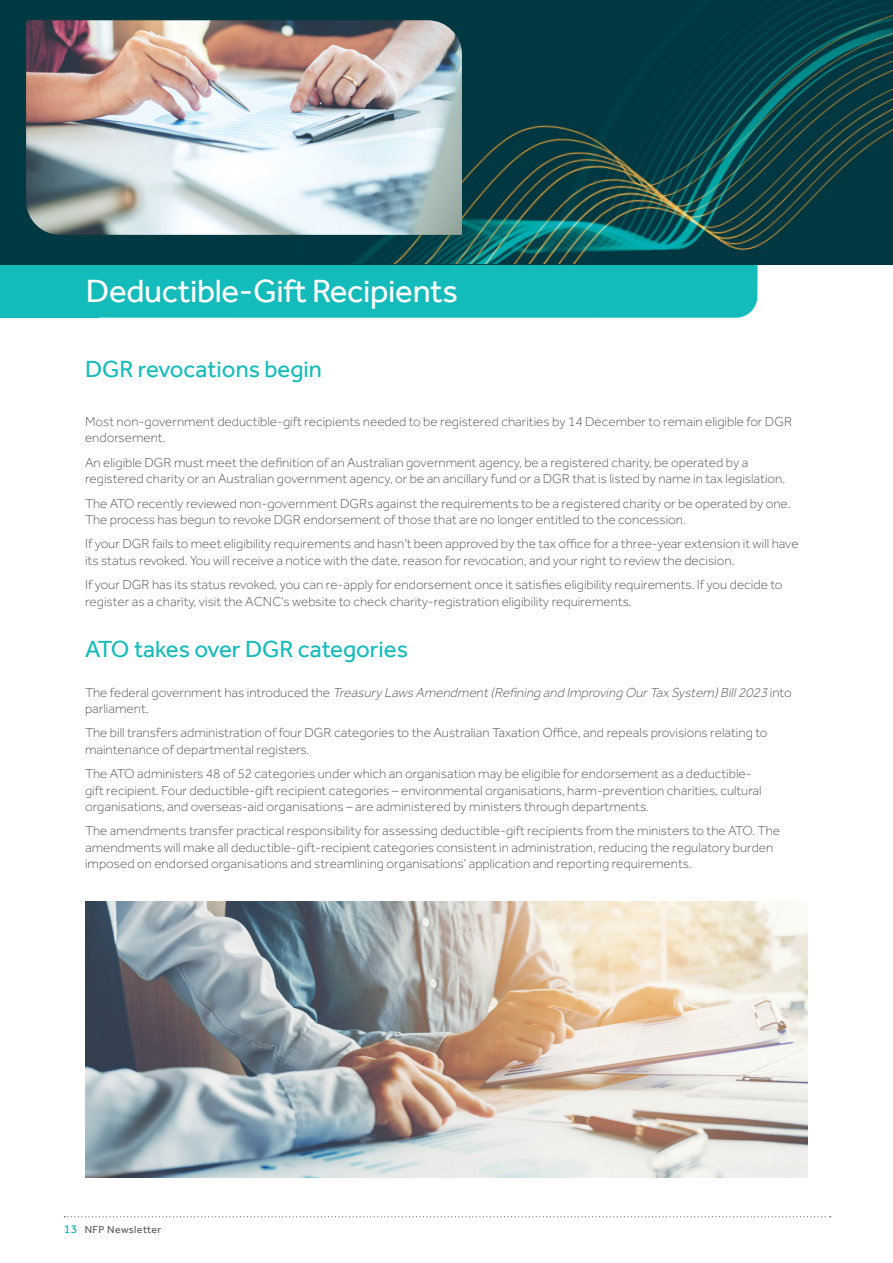
<style>
.page{position:relative;width:893px;height:1263px;background:#fff}
.page>*{position:absolute;margin:0;border:0;box-sizing:border-box;transform-origin:0 0}
.t1{font:33px "Effra";letter-spacing:-.01em;color:#fff}
.t2{font:24px "Effra";color:#14bbbb}
.t3{font:300 13.5px/16.2px "Effra";color:#58595b}
.t4{font:italic 300 13.5px/16.2px "Effra";color:#58595b}
.t5{font:10.5px "Effra";letter-spacing:.04em;color:#58595b}
.s1{font-style:normal}
.s2{font-size:12px;color:#00b5b4}
</style>
<div class="page">
<svg style="left:64px;top:1216px;width:767px;height:1px"></svg>
<img style="left:85px;top:901px;width:723px;height:277px">
<div style="left:98px;top:264px;width:660px;height:54px;background:#14bbbb"></div>
<div style="left:0;top:260px;width:98px;height:58px;background:#14bbbb"></div>
<div style="left:0;top:0;width:893px;height:264px;background:#003942"></div>
<img style="left:354px;top:0;width:539px;height:264px">
<img style="left:26px;top:20px;width:436px;height:215px">
<h1 class="t1" style="left:86px;top:272px;width:374px">Deductible-Gift Recipients</h1>
<h2 class="t2" style="left:85px;top:355px;width:238px">DGR revocations begin</h2>
<p class="t3" style="left:85px;top:413px;width:709px">Most non-government deductible-gift recipients needed to be registered charities by 14 December to remain eligible for DGR endorsement.</p>
<p class="t3" style="left:85px;top:454px;width:702px">An eligible DGR must meet the definition of an Australian government agency, be a registered charity, be operated by a registered charity or an Australian government agency, or be an ancillary fund or a DGR that is listed by name in tax legislation.</p>
<p class="t3" style="left:85px;top:495px;width:707px">The ATO recently reviewed non-government DGRs against the requirements to be a registered charity or be operated by one.<br>The process has begun to revoke DGR endorsement of those that are no longer entitled to the concession.</p>
<p class="t3" style="left:85px;top:536px;width:715px">If your DGR fails to meet eligibility requirements and hasn’t been approved by the tax office for a three-year extension it will have its status revoked. You will receive a notice with the date, reason for revocation, and your right to review the decision.</p>
<p class="t3" style="left:85px;top:577px;width:699px">If your DGR has its status revoked, you can re-apply for endorsement once it satisfies eligibility requirements. If you decide to register as a charity, visit the ACNC’s website to check charity-registration eligibility requirements.</p>
<h2 class="t2" style="left:85px;top:635px;width:325px">ATO takes over DGR categories</h2>
<p class="t4" style="left:85px;top:684px;width:708px"><span class="s1">T h e fe d e ra l g ov e r n m e n t h a s i n t ro d u c e d t h e</span> Treasury Laws Amendment(Refining and Improving OurTax System)Bill2023 <span class="s1">i n to parliament.</span></p>
<p class="t3" style="left:85px;top:725px;width:684px">The bill transfers administration of four DGR categories to the Australian Taxation Office, and repeals provisions relating to maintenance of departmental registers.</p>
<p class="t3" style="left:85px;top:766px;width:678px">The ATO administers 48 of 52 categories under which an organisation may be eligible for endorsement as a deductible&shy;gift recipient. Four deductible-gift recipient categories – environmental organisations, harm-prevention charities, cultural organisations, and overseas-aid organisations – are administered by ministers through departments.</p>
<p class="t3" style="left:85px;top:823px;width:696px">The amendments transfer practical responsibility for assessing deductible-gift recipients from the ministers to the ATO. The amendments will make all deductible-gift-recipient categories consistent in administration, reducing the regulatory burden imposed on endorsed organisations and streamlining organisations’ application and reporting requirements.</p>
<p class="t5" style="left:64px;top:1223px;width:99px"><span class="s2">13</span> NFP Newsletter</p>
</div>
